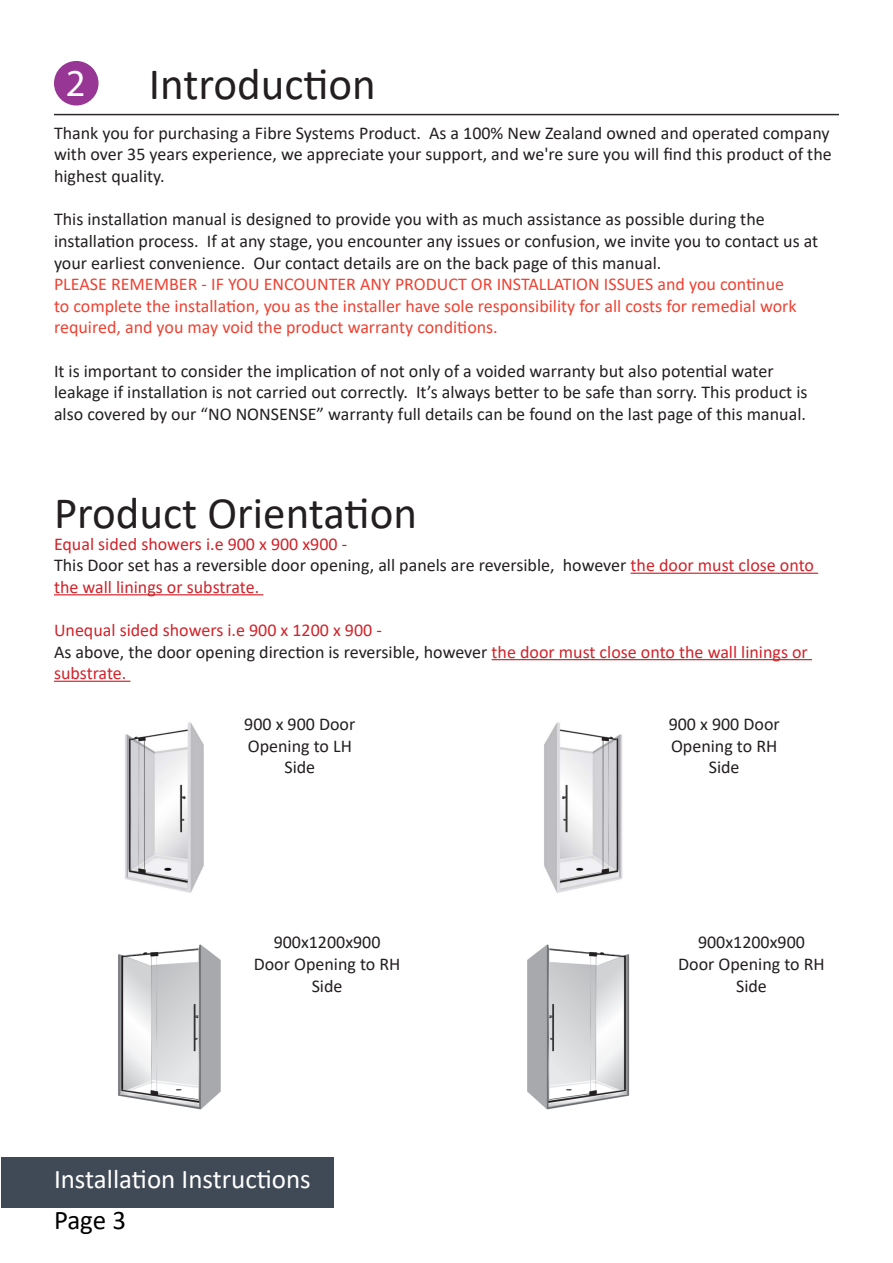
<style>
.page{position:relative;width:893px;height:1263px;background:#fff}
.page>*{position:absolute;margin:0;border:0;box-sizing:border-box;transform-origin:0 0}
.t1{font:45px "Calibri";color:#231f20}
.t2{font:38.25px "Myriad Pro";color:#fff}
.t3{font:27px "Calibri";color:#fff}
.t4{font:27px "Calibri";color:#000}
.t5{font:18px/21.6px "Calibri";color:#231f20}
.t6{font:18px/21.6px "Calibri";color:#ee4232}
.t7{font:18px "Calibri";color:#d1232a}
.s1{color:#d1232a}
</style>
<div class="page">
<div style="left:1px;top:1157px;width:333px;height:51px;background:#404a56"></div>
<hr style="left:54px;top:114px;width:785px;height:1px;background:#231f20">
<div style="left:55px;top:62px;width:43px;height:42px;background:#973694;border-radius:50%"></div>
<div style="left:54px;top:61px;width:45px;height:44px;border:2px solid #973694;border-radius:50%"></div>
<hr style="left:631px;top:573px;width:187px;height:1px;background:#d1232a">
<hr style="left:54px;top:594px;width:209px;height:1px;background:#d1232a">
<hr style="left:492px;top:659px;width:320px;height:1px;background:#d1232a">
<hr style="left:54px;top:681px;width:76px;height:1px;background:#d1232a">
<img style="left:125px;top:722px;width:79px;height:171px">
<img style="left:527px;top:944px;width:103px;height:166px">
<img style="left:544px;top:722px;width:79px;height:171px">
<img style="left:118px;top:944px;width:103px;height:166px">
<p class="t2" style="left:66px;top:60px;width:21px">2</p>
<p class="t1" style="left:149px;top:53px;width:229px">Introduction</p>
<p class="t5" style="left:54px;top:122px;width:779px">Thank you for purchasing a Fibre Systems Product. As a 100% New Zealand owned and operated company with over 35 years experience, we appreciate your support, and we're sure you will find this product of the</p>
<p class="t5" style="left:54px;top:165px;width:112px">highest quality.</p>
<p class="t5" style="left:54px;top:208px;width:766px">This installation manual is designed to provide you with as much assistance as possible during the installation process. If at any stage, you encounter any issues or confusion, we invite you to contact us at your earliest convenience. Our contact details are on the back page of this manual.</p>
<p class="t6" style="left:54px;top:273px;width:744px">PLEASE REMEMBER - IF YOU ENCOUNTER ANY PRODUCT OR INSTALLATION ISSUES and you continue to complete the installation, you as the installer have sole responsibility for all costs for remedial work required, and you may void the product warranty conditions.</p>
<p class="t5" style="left:54px;top:359px;width:755px">It is important to consider the implication of not only of a voided warranty but also potential water leakage if installation is not carried out correctly. It’s always better to be safe than sorry. This product is also covered by our “NO NONSENSE” warranty full details can be found on the last page of this manual.</p>
<p class="t1" style="left:54px;top:482px;width:364px">Product Orientation</p>
<p class="t7" style="left:54px;top:531px;width:295px">Equal sided showers i.e 900 x 900 x900 -</p>
<p class="t5" style="left:54px;top:554px;width:761px">This Door set has a reversible door opening, all panels are reversible, however <span class="s1">the door must close onto the wall linings or substrate.</span></p>
<p class="t7" style="left:54px;top:617px;width:329px">Unequal sided showers i.e 900 x 1200 x 900 -</p>
<p class="t5" style="left:54px;top:640px;width:755px">As above, the door opening direction is reversible, however <span class="s1">the door must close onto the wall linings or substrate.</span></p>
<p class="t5" style="left:244px;top:713px;width:113px;text-align:center">900 x 900 Door<br>Opening to LH<br>Side</p>
<p class="t5" style="left:274px;top:931px;width:108px">900x1200x900</p>
<p class="t5" style="left:254px;top:953px;width:148px;text-align:center">Door Opening to RH<br>Side</p>
<p class="t3" style="left:54px;top:1160px;width:258px">Installation Instructions</p>
<p class="t4" style="left:54px;top:1201px;width:74px">Page 3</p>
<p class="t5" style="left:669px;top:713px;width:113px;text-align:center">900 x 900 Door<br>Opening to RH<br>Side</p>
<p class="t5" style="left:698px;top:931px;width:108px">900x1200x900</p>
<p class="t5" style="left:678px;top:953px;width:148px;text-align:center">Door Opening to RH<br>Side</p>
</div>
